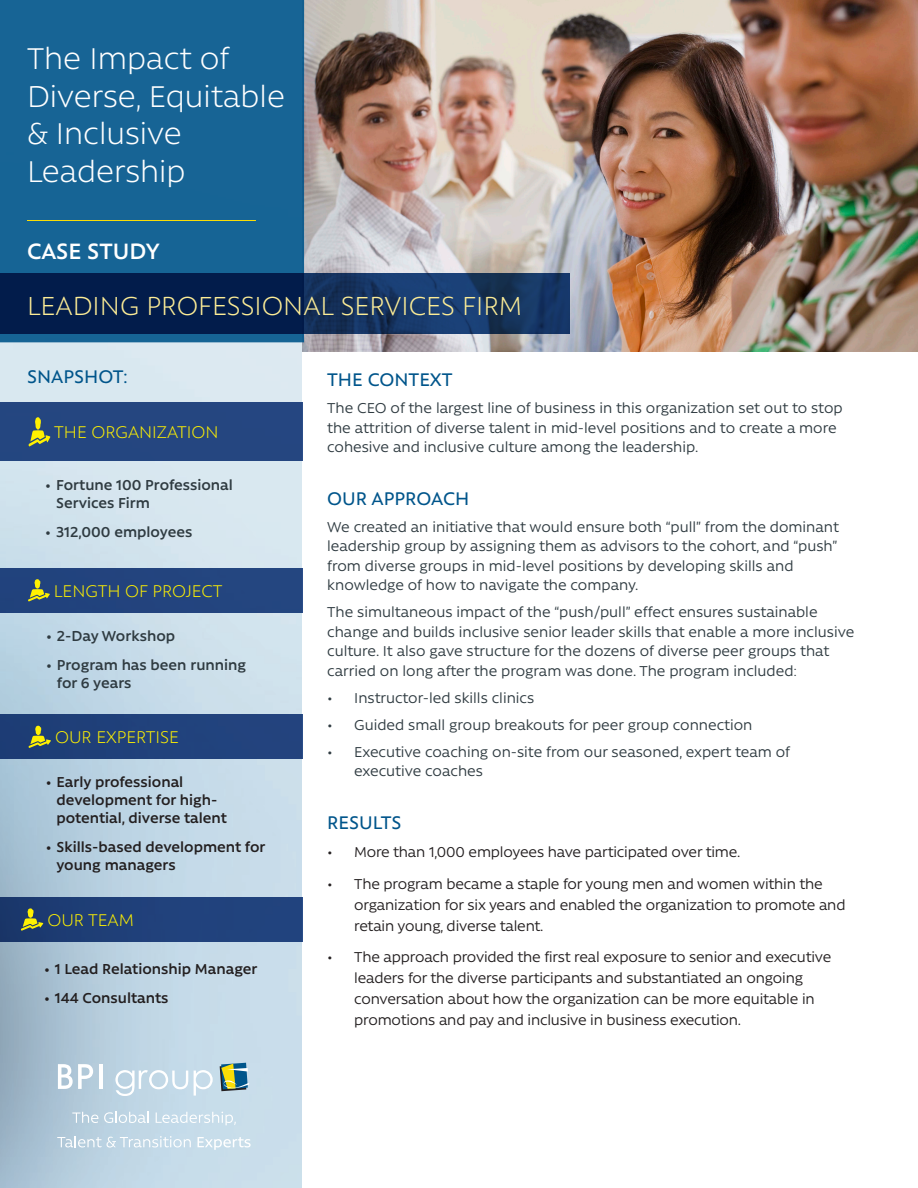
<style>
.page{position:relative;width:918px;height:1188px;background:#fff}
.page>*{position:absolute;margin:0;border:0;box-sizing:border-box;transform-origin:0 0}
.t1{font:300 34.5px/37.5px "Rawson";color:#fff}
.t2{font:300 30px "Rawson";color:#fcec96}
.Top_Page_Tag_-_White{font:600 25.5px "Rawson";color:#fff}
.Body_Heading{font:500 21px "Rawson";color:#00558b}
.t3{font:300 19.5px "Rawson";color:#fff101}
.Body_Heading-2{font:16.5px/19.5px "Rawson";color:#2f3b41}
.t4{font:16.5px/21px "Rawson";letter-spacing:-.01em;color:#231f20}
.t5{font:600 16.5px/18px "Rawson";color:#231f20}
.t6{font:600 16.5px/18px "Rawson";color:#2f3b41}
</style>
<div class="page">
<img style="left:303px;top:0;width:615px;height:352px">
<img style="left:0;top:342px;width:302px;height:846px">
<div style="left:0;top:0;width:304px;height:342px;background:#176495"></div>
<svg style="left:0;top:273px;width:570px;height:61px;background:#0b2856"></svg>
<hr style="left:27px;top:220px;width:229px;height:1px;background:#fadd06">
<svg style="left:72px;top:1112px;width:26px;height:11px"></svg>
<svg style="left:104px;top:1112px;width:45px;height:11px"></svg>
<svg style="left:156px;top:1112px;width:80px;height:13px"></svg>
<svg style="left:57px;top:1136px;width:134px;height:12px;background:#cbdde9"></svg>
<svg style="left:198px;top:1137px;width:53px;height:13px"></svg>
<svg style="left:220px;top:1063px;width:29px;height:28px"></svg>
<svg style="left:115px;top:1070px;width:73px;height:26px"></svg>
<svg style="left:194px;top:1070px;width:19px;height:26px"></svg>
<svg style="left:58px;top:1064px;width:35px;height:25px"></svg>
<hr style="left:99px;top:1064px;width:4px;height:25px;background:#fff">
<div style="left:0;top:403px;width:303px;height:58px;background:#254680"></div>
<svg style="left:29px;top:417px;width:21px;height:29px"></svg>
<div style="left:0;top:568px;width:303px;height:45px;background:#23447e"></div>
<svg style="left:28px;top:579px;width:22px;height:22px"></svg>
<div style="left:0;top:897px;width:303px;height:45px;background:linear-gradient(to right,#1b396e,#234682)"></div>
<svg style="left:21px;top:908px;width:22px;height:23px"></svg>
<div style="left:0;top:715px;width:303px;height:44px;background:#21427c"></div>
<svg style="left:28px;top:726px;width:23px;height:22px"></svg>
<p class="t1" style="left:27px;top:40px;width:259px">The Impact of<br>Diverse, Equitable &amp; Inclusive<br>Leadership</p>
<p class="Top_Page_Tag_-_White" style="left:27px;top:237px;width:134px">CASE STUDY</p>
<p class="t2" style="left:27px;top:289px;width:497px">LEADING PROFESSIONAL SERVICES FIRM</p>
<p class="Body_Heading" style="left:27px;top:365px;width:102px">SNAPSHOT:</p>
<p class="t3" style="left:54px;top:422px;width:166px">THE ORGANIZATION</p>
<p class="t6" style="left:56px;top:476px;width:178px;text-indent:-11px">• Fortune 100 Professional<br>Services Firm</p>
<p class="t6" style="left:45px;top:523px;width:149px">• 312,000 employees</p>
<p class="t3" style="left:54px;top:581px;width:170px">LENGTH OF PROJECT</p>
<p class="t6" style="left:46px;top:626px;width:131px">• 2-Day Workshop</p>
<p class="t6" style="left:57px;top:655px;width:191px;text-indent:-11px">• Program has been running for 6 years</p>
<p class="t3" style="left:55px;top:727px;width:125px">OUR EXPERTISE</p>
<p class="t5" style="left:56px;top:773px;width:172px;text-indent:-11px">• Early professional development for high&shy;potential, diverse talent</p>
<p class="t5" style="left:56px;top:838px;width:211px;text-indent:-11px">• Skills-based development for young managers</p>
<p class="t3" style="left:47px;top:910px;width:88px">OUR TEAM</p>
<p class="t5" style="left:44px;top:960px;width:215px">• 1 Lead Relationship Manager</p>
<p class="t5" style="left:44px;top:988px;width:126px">• 144 Consultants</p>
<p class="Body_Heading" style="left:327px;top:368px;width:127px">THE CONTEXT</p>
<p class="Body_Heading-2" style="left:327px;top:398px;width:517px">The CEO of the largest line of business in this organization set out to stop the attrition of diverse talent in mid-level positions and to create a more cohesive and inclusive culture among the leadership.</p>
<p class="Body_Heading" style="left:327px;top:487px;width:144px">OUR APPROACH</p>
<p class="Body_Heading-2" style="left:327px;top:516px;width:513px">We created an initiative that would ensure both “pull” from the dominant leadership group by assigning them as advisors to the cohort, and “push” from diverse groups in mid-level positions by developing skills and knowledge of how to navigate the company.</p>
<p class="Body_Heading-2" style="left:327px;top:602px;width:529px">The simultaneous impact of the “push/pull” effect ensures sustainable change and builds inclusive senior leader skills that enable a more inclusive culture. It also gave structure for the dozens of diverse peer groups that carried on long after the program was done. The program included:</p>
<p class="Body_Heading-2" style="left:327px;top:687px;width:208px">• Instructor-led skills clinics</p>
<p class="Body_Heading-2" style="left:327px;top:714px;width:427px">• Guided small group breakouts for peer group connection</p>
<p class="Body_Heading-2" style="left:354px;top:741px;width:438px;text-indent:-27px">• Executive coaching on-site from our seasoned, expert team of executive coaches</p>
<p class="Body_Heading" style="left:327px;top:811px;width:76px">RESULTS</p>
<p class="t4" style="left:327px;top:841px;width:415px">• More than 1,000 employees have participated over time.</p>
<p class="t4" style="left:354px;top:873px;width:493px;text-indent:-27px">• The program became a staple for young men and women within the organization for six years and enabled the organization to promote and retain young, diverse talent.</p>
<p class="t4" style="left:354px;top:947px;width:479px;text-indent:-27px">• The approach provided the first real exposure to senior and executive leaders for the diverse participants and substantiated an ongoing conversation about how the organization can be more equitable in promotions and pay and inclusive in business execution.</p>
</div>
